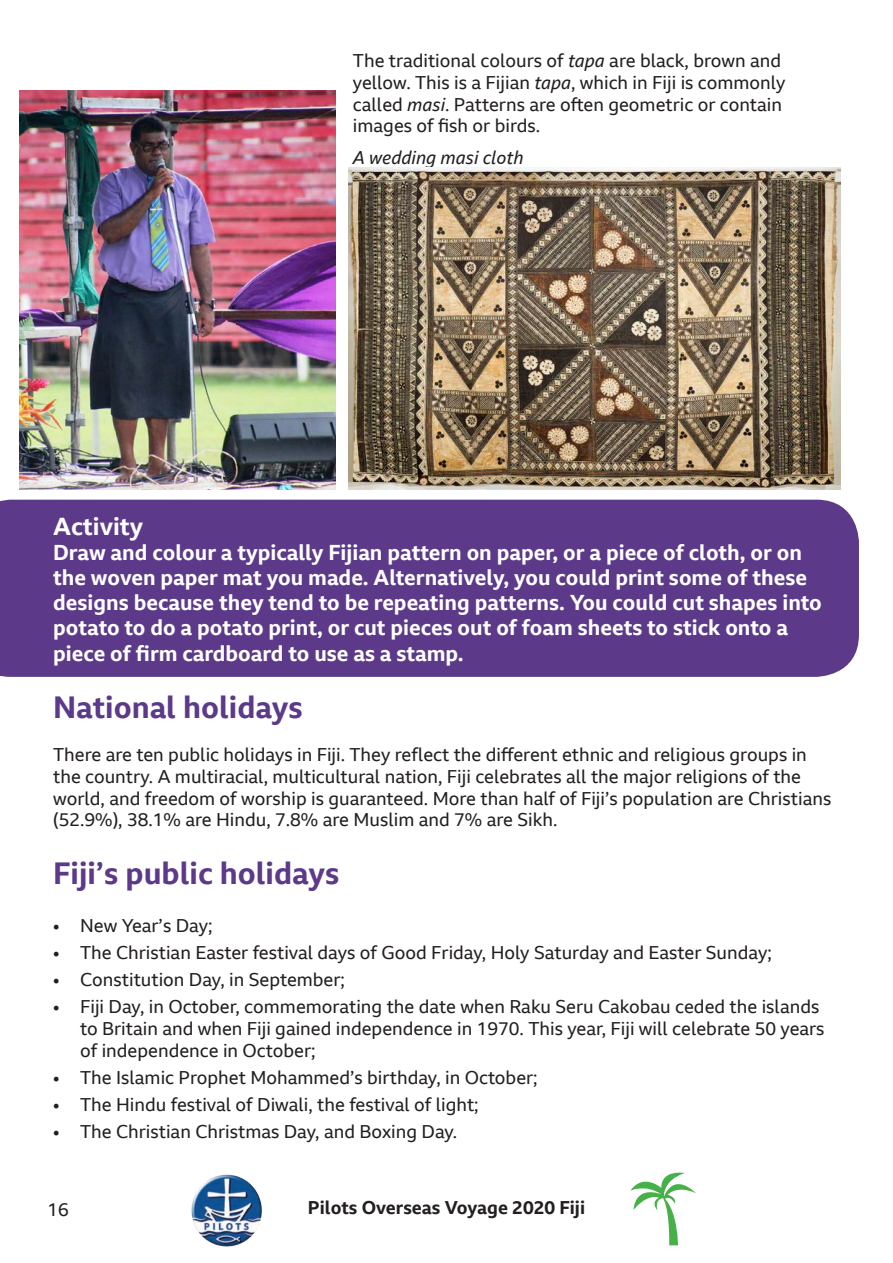
<style>
.page{position:relative;width:893px;height:1263px;background:#fff}
.page>*{position:absolute;margin:0;border:0;box-sizing:border-box;transform-origin:0 0}
.t1{font:700 30px "BBC Reith Sans";color:#5c3a89}
.t2{font:700 24px "BBC Reith Sans";color:#fff}
.t3{font:700 21px/25.2px "BBC Reith Sans";color:#fff}
.t4{font:18px/21.6px "BBC Reith Sans";color:#231f20}
.t5{font:700 18px "BBC Reith Sans";color:#231f20}
.t6{font:italic 18px "BBC Reith Sans";color:#231f20}
.s1{font-style:italic}
</style>
<div class="page">
<img style="left:191px;top:1174px;width:71px;height:73px">
<svg style="left:630px;top:1172px;width:66px;height:73px"></svg>
<div style="left:0;top:500px;width:859px;height:177px;background:#5c3a89"></div>
<img style="left:19px;top:91px;width:317px;height:398px">
<img style="left:349px;top:168px;width:492px;height:321px">
<p class="t4" style="left:353px;top:50px;width:434px">The traditional colours of <span class="s1">tapa</span> are black, brown and yellow. This is a Fijian <span class="s1">tapa</span>, which in Fiji is commonly called <span class="s1">masi</span>. Patterns are often geometric or contain images of fish or birds.</p>
<p class="t6" style="left:353px;top:146px;width:172px">A wedding masi cloth</p>
<p class="t2" style="left:53px;top:511px;width:91px">Activity</p>
<p class="t3" style="left:53px;top:539px;width:770px">Draw and colour a typically Fijian pattern on paper, or a piece of cloth, or on the woven paper mat you made. Alternatively, you could print some of these designs because they tend to be repeating patterns. You could cut shapes into potato to do a potato print, or cut pieces out of foam sheets to stick onto a piece of firm cardboard to use as a stamp.</p>
<p class="t1" style="left:53px;top:688px;width:251px">National holidays</p>
<p class="t4" style="left:53px;top:744px;width:780px">There are ten public holidays in Fiji. They reflect the different ethnic and religious groups in the country. A multiracial, multicultural nation, Fiji celebrates all the major religions of the world, and freedom of worship is guaranteed. More than half of Fiji’s population are Christians (52.9%), 38.1% are Hindu, 7.8% are Muslim and 7% are Sikh.</p>
<p class="t1" style="left:53px;top:854px;width:288px">Fiji’s public holidays</p>
<p class="t4" style="left:53px;top:915px;width:161px">• New Year’s Day;</p>
<p class="t4" style="left:53px;top:942px;width:720px">• The Christian Easter festival days of Good Friday, Holy Saturday and Easter Sunday;</p>
<p class="t4" style="left:53px;top:969px;width:293px">• Constitution Day, in September;</p>
<p class="t4" style="left:80px;top:996px;width:746px;text-indent:-27px">• Fiji Day, in October, commemorating the date when Raku Seru Cakobau ceded the islands to Britain and when Fiji gained independence in 1970. This year, Fiji will celebrate 50 years of independence in October;</p>
<p class="t4" style="left:53px;top:1066px;width:486px">• The Islamic Prophet Mohammed’s birthday, in October;</p>
<p class="t4" style="left:53px;top:1093px;width:427px">• The Hindu festival of Diwali, the festival of light;</p>
<p class="t4" style="left:53px;top:1120px;width:406px">• The Christian Christmas Day, and Boxing Day.</p>
<p class="t4" style="left:48px;top:1199px;width:23px">16</p>
<p class="t5" style="left:308px;top:1195px;width:279px">Pilots Overseas Voyage 2020 Fiji</p>
</div>
